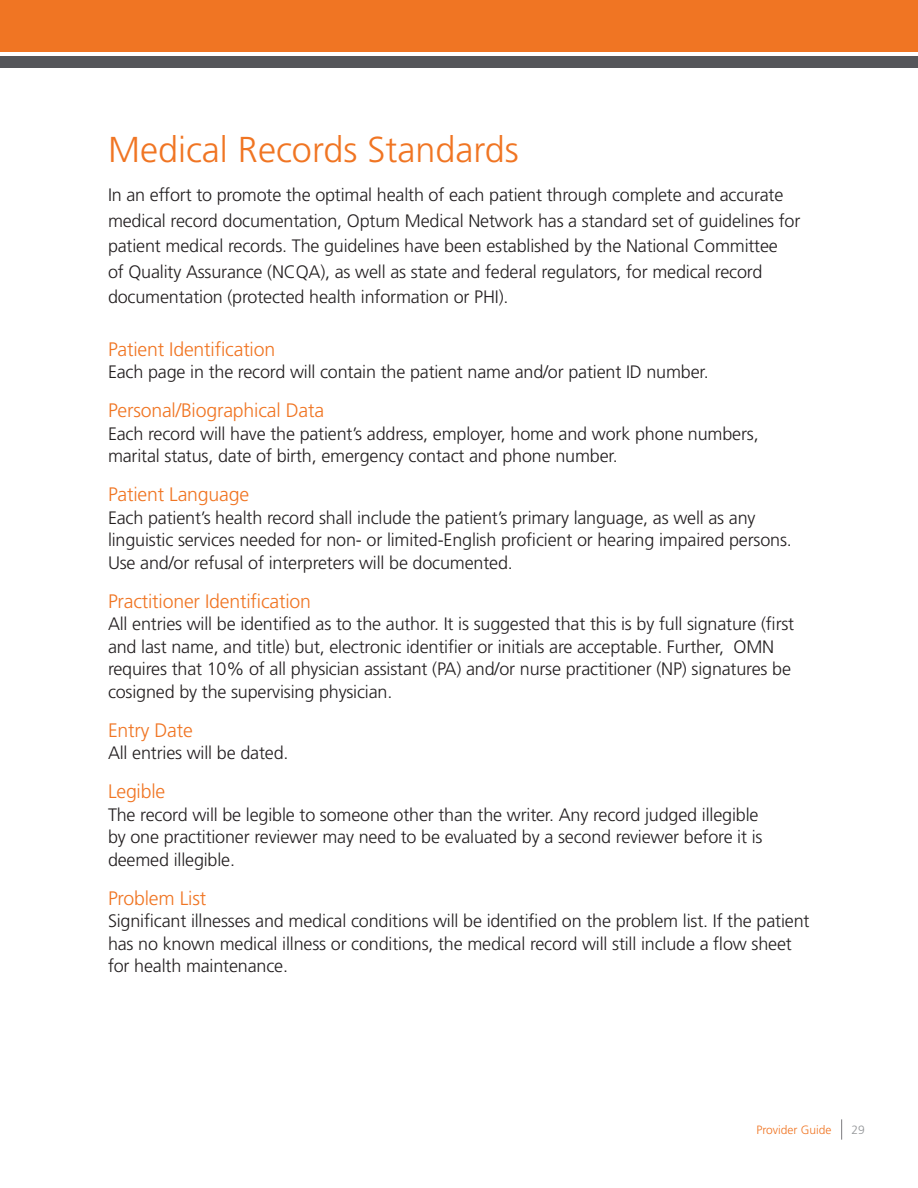
<style>
.page{position:relative;width:918px;height:1188px;background:#fff}
.page>*{position:absolute;margin:0;border:0;box-sizing:border-box;transform-origin:0 0}
.t1{font:300 36px "Frutiger LT Std";color:#f07523}
.t2{font:300 19.5px "Frutiger LT Std";letter-spacing:-.01em;color:#f07523}
.t3{font:300 18px/22.5px "Frutiger LT Std";letter-spacing:-.01em;color:#231f20}
.t4{font:300 12px "Frutiger LT Std";color:#f07523}
.t5{font:300 12px "Frutiger LT Std";color:#939598}
</style>
<div class="page">
<svg style="left:841px;top:1119px;width:1px;height:21px"></svg>
<div style="left:0;top:0;width:918px;height:52px;background:#f07523"></div>
<div style="left:0;top:56px;width:918px;height:12px;background:#55565a"></div>
<h1 class="t1" style="left:108px;top:129px;width:412px">Medical Records Standards</h1>
<p class="t3" style="left:108px;top:182px;width:694px;line-height:25.5px">In an effort to promote the optimal health of each patient through complete and accurate medical record documentation, Optum Medical Network has a standard set of guidelines for patient medical records. The guidelines have been established by the National Committee<br>of Quality Assurance (NCQA), as well as state and federal regulators, for medical record documentation (protected health information or PHI).</p>
<p class="t2" style="left:108px;top:338px;width:169px">Patient Identification</p>
<p class="t3" style="left:108px;top:361px;width:602px">Each page in the record will contain the patient name and/or patient ID number.</p>
<p class="t2" style="left:108px;top:399px;width:218px">Personal/Biographical Data</p>
<p class="t3" style="left:108px;top:422px;width:652px">Each record will have the patient’s address, employer, home and work phone numbers, marital status, date of birth, emergency contact and phone number.</p>
<p class="t2" style="left:108px;top:483px;width:143px">Patient Language</p>
<p class="t3" style="left:108px;top:506px;width:685px">Each patient’s health record shall include the patient’s primary language, as well as any linguistic services needed for non- or limited-English proficient or hearing impaired persons.<br>Use and/or refusal of interpreters will be documented.</p>
<p class="t2" style="left:108px;top:590px;width:205px">Practitioner Identification</p>
<p class="t3" style="left:108px;top:613px;width:688px">All entries will be identified as to the author. It is suggested that this is by full signature (first and last name, and title) but, electronic identifier or initials are acceptable. Further, OMN requires that 10% of all physician assistant (PA) and/or nurse practitioner (NP) signatures be cosigned by the supervising physician.</p>
<p class="t2" style="left:108px;top:719px;width:86px">Entry Date</p>
<p class="t3" style="left:108px;top:742px;width:182px">All entries will be dated.</p>
<p class="t2" style="left:108px;top:780px;width:59px">Legible</p>
<p class="t3" style="left:108px;top:803px;width:656px">The record will be legible to someone other than the writer. Any record judged illegible by one practitioner reviewer may need to be evaluated by a second reviewer before it is deemed illegible.</p>
<p class="t2" style="left:108px;top:887px;width:100px">Problem List</p>
<p class="t3" style="left:108px;top:910px;width:703px">Significant illnesses and medical conditions will be identified on the problem list. If the patient has no known medical illness or conditions, the medical record will still include a flow sheet for health maintenance.</p>
<p class="t4" style="left:756px;top:1123px;width:77px">Provider Guide</p>
<p class="t5" style="left:852px;top:1123px;width:15px">29</p>
</div>
